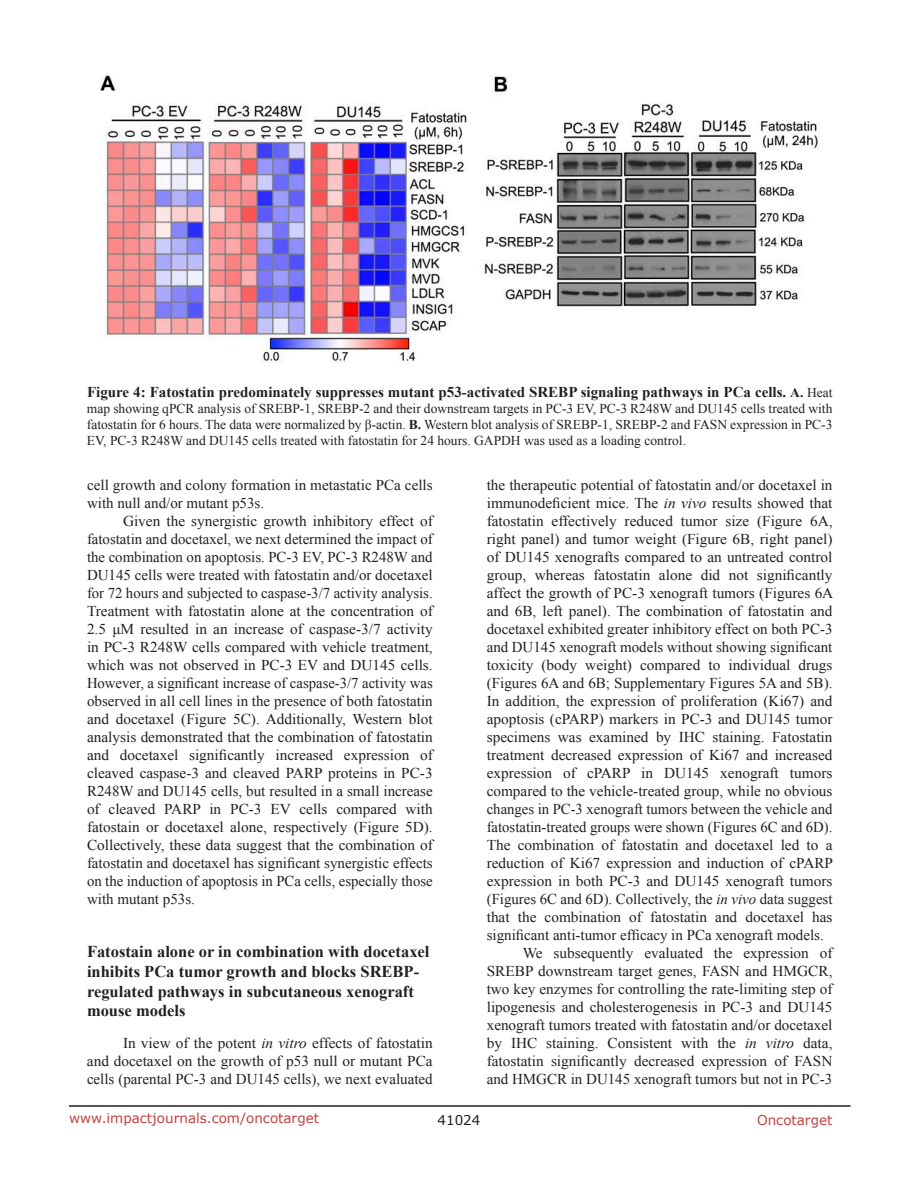
<style>
.page{position:relative;width:918px;height:1188px;background:#fff}
.page>*{position:absolute;margin:0;border:0;box-sizing:border-box;transform-origin:0 0}
.SubHeading{font:700 16.5px/19.8px "Times New Roman";color:#231f20}
.BodyText{font:15px/18px "Times New Roman";color:#231f20;text-align:justify}
.FigureText{font:700 15px "Times New Roman";color:#231f20}
.FigureText-2{font:13.5px/16.2px "Times New Roman";color:#231f20;text-align:justify}
.t1{font:13.5px "Verdana";color:#c24141}
.t2{font:13.5px "Verdana";color:#231f20}
.s1{font-size:13.5px}
.s2{font-weight:400;font-size:13.5px}
.s3{font-weight:700}
.s4{font-style:italic}
</style>
<div class="page">
<hr style="left:69px;top:1105px;width:781px;height:2px;background:#231f20">
<img style="left:100px;top:75px;width:720px;height:287px">
<p class="FigureText" style="left:87px;top:381px;width:747px">Figure 4: Fatostatin predominately suppresses mutant p53-activated SREBP signaling pathways in PCa cells. <span class="s1">A.</span> <span class="s2">Heat</span></p>
<p class="FigureText-2" style="left:87px;top:400px;width:747px">map showing qPCR analysis of SREBP-1, SREBP-2 and their downstream targets in PC-3 EV, PC-3 R248W and DU145 cells treated with fatostatin for 6 hours. The data were normalized by β-actin. <span class="s3">B.</span> Western blot analysis of SREBP-1, SREBP-2 and FASN expression in PC-3<br>EV, PC-3 R248W and DU145 cells treated with fatostatin for 24 hours. GAPDH was used as a loading control.</p>
<p class="BodyText" style="left:87px;top:476px;width:347px">cell growth and colony formation in metastatic PCa cells with null and/or mutant p53s.</p>
<p class="BodyText" style="left:87px;top:512px;width:347px;text-indent:36px">Given the synergistic growth inhibitory effect of fatostatin and docetaxel, we next determined the impact of the combination on apoptosis. PC-3 EV, PC-3 R248W and DU145 cells were treated with fatostatin and/or docetaxel for 72 hours and subjected to caspase-3/7 activity analysis.<br>Treatment with fatostatin alone at the concentration of 2.5 μM resulted in an increase of caspase-3/7 activity in PC-3 R248W cells compared with vehicle treatment, which was not observed in PC-3 EV and DU145 cells.<br>However, a significant increase of caspase-3/7 activity was observed in all cell lines in the presence of both fatostatin and docetaxel (Figure 5C). Additionally, Western blot analysis demonstrated that the combination of fatostatin and docetaxel significantly increased expression of cleaved caspase-3 and cleaved PARP proteins in PC-3<br>R248W and DU145 cells, but resulted in a small increase of cleaved PARP in PC-3 EV cells compared with fatostain or docetaxel alone, respectively (Figure 5D).<br>Collectively, these data suggest that the combination of fatostatin and docetaxel has significant synergistic effects on the induction of apoptosis in PCa cells, especially those with mutant p53s.</p>
<p class="SubHeading" style="left:87px;top:941px;width:344px">Fatostain alone or in combination with docetaxel inhibits PCa tumor growth and blocks SREBP&shy;regulated pathways in subcutaneous xenograft mouse models</p>
<p class="BodyText" style="left:87px;top:1034px;width:347px;text-indent:36px">In view of the potent <span class="s4">in vitro</span> effects of fatostatin and docetaxel on the growth of p53 null or mutant PCa cells (parental PC-3 and DU145 cells), we next evaluated</p>
<p class="BodyText" style="left:487px;top:476px;width:348px">the therapeutic potential of fatostatin and/or docetaxel in immunodeficient mice. The <span class="s4">in vivo</span> results showed that fatostatin effectively reduced tumor size (Figure 6A, right panel) and tumor weight (Figure 6B, right panel) of DU145 xenografts compared to an untreated control group, whereas fatostatin alone did not significantly affect the growth of PC-3 xenograft tumors (Figures 6A and 6B, left panel). The combination of fatostatin and docetaxel exhibited greater inhibitory effect on both PC-3 and DU145 xenograft models without showing significant toxicity (body weight) compared to individual drugs (Figures 6A and 6B; Supplementary Figures 5A and 5B).<br>In addition, the expression of proliferation (Ki67) and apoptosis (cPARP) markers in PC-3 and DU145 tumor specimens was examined by IHC staining. Fatostatin treatment decreased expression of Ki67 and increased expression of cPARP in DU145 xenograft tumors compared to the vehicle-treated group, while no obvious changes in PC-3 xenograft tumors between the vehicle and fatostatin-treated groups were shown (Figures 6C and 6D).<br>The combination of fatostatin and docetaxel led to a reduction of Ki67 expression and induction of cPARP expression in both PC-3 and DU145 xenograft tumors (Figures 6C and 6D). Collectively, the <span class="s4">in vivo</span> data suggest that the combination of fatostatin and docetaxel has significant anti-tumor efficacy in PCa xenograft models.</p>
<p class="BodyText" style="left:487px;top:944px;width:347px;text-indent:36px">We subsequently evaluated the expression of SREBP downstream target genes, FASN and HMGCR, two key enzymes for controlling the rate-limiting step of lipogenesis and cholesterogenesis in PC-3 and DU145 xenograft tumors treated with fatostatin and/or docetaxel by IHC staining. Consistent with the <span class="s4">in vitro</span> data, fatostatin significantly decreased expression of FASN and HMGCR in DU145 xenograft tumors but not in PC-3</p>
<p class="t1" style="left:69px;top:1109px;width:252px">www.impactjournals.com/oncotarget</p>
<p class="t2" style="left:438px;top:1111px;width:44px">41024</p>
<p class="t1" style="left:757px;top:1111px;width:77px">Oncotarget</p>
</div>
